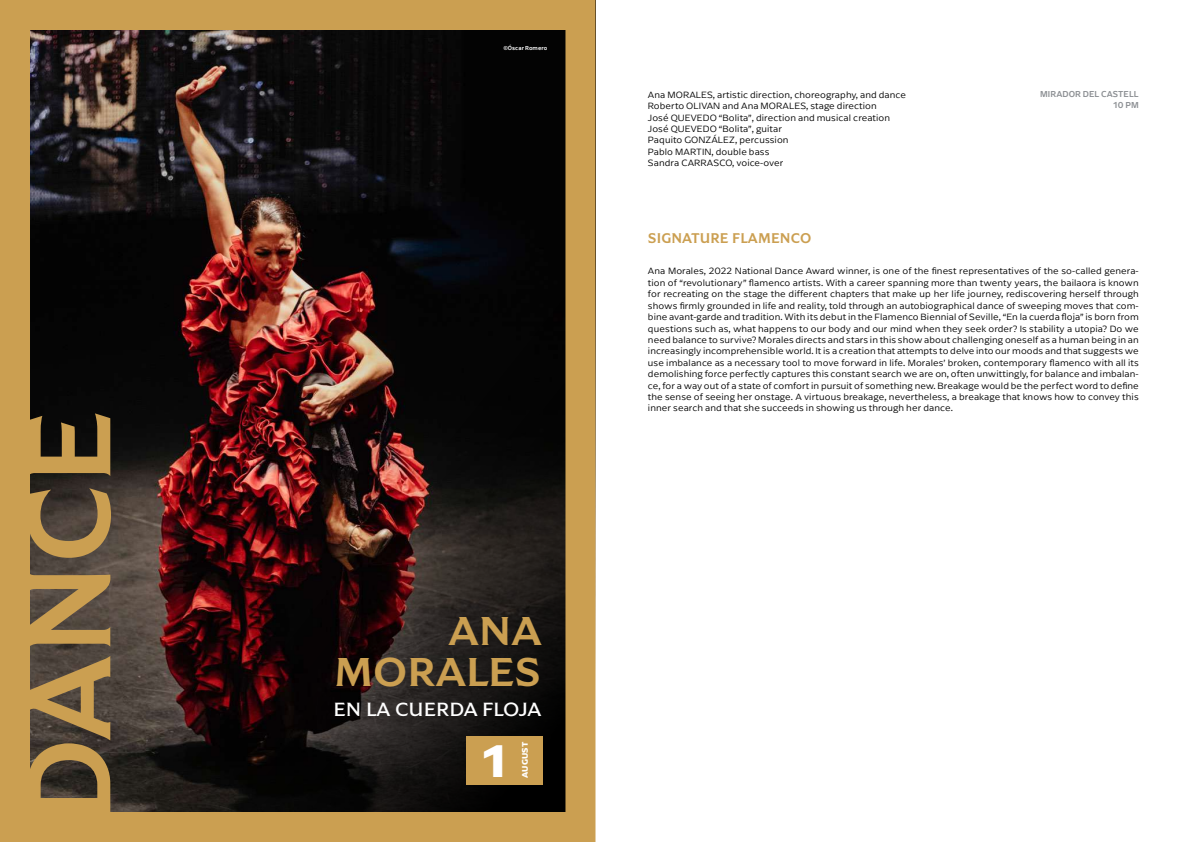
<style>
.page{position:relative;width:1191px;height:842px;background:#fff}
.page>*{position:absolute;margin:0;border:0;box-sizing:border-box;transform-origin:0 0}
.t1{font:700 118px "Perelada";letter-spacing:.01em;color:#cb9f51;scale:.94 1}
.t2{font:700 47.2px "Arpona Sans";color:#fff}
.t3{font:700 40px/41px "Perelada";color:#cb9f51;text-align:right}
.t4{font:600 19px "Perelada";color:#fff}
.t5{font:700 14px "Perelada";letter-spacing:.01em;color:#cb9f51;scale:.94 1}
.t6{font:300 9.5px/11.4px "Arpona Sans";letter-spacing:.01em;color:#000;text-align:justify}
.t7{font:500 9px "Arpona Sans";letter-spacing:.01em;color:#8d9094;scale:.94 1}
.t8{font:700 8.5px "Arpona Sans";letter-spacing:.01em;color:#fff}
.t9{font:500 6px "Arpona Sans";letter-spacing:.01em;color:#fff;scale:.94 1}
</style>
<div class="page">
<img style="left:31px;top:31px;width:533px;height:780px">
<div style="left:0;top:0;width:595px;height:842px;border:30px solid #cb9f51"></div>
<div style="left:466px;top:737px;width:77px;height:48px;background:#cb9f51"></div>
<h1 class="t1" style="left:-5px;top:825px;width:443px;rotate:-90deg">DANCE</h1>
<p class="t9" style="left:503px;top:44px;width:48px">©Óscar Romero</p>
<h3 class="t3" style="left:334px;top:610px;width:209px">ANA<br>MORALES</h3>
<h3 class="t4" style="left:333px;top:697px;width:209px">EN LA CUERDA FLOJA</h3>
<h2 class="t2" style="left:482px;top:730px;width:26px">1</h2>
<p class="t8" style="left:519px;top:778px;width:37px;rotate:-90deg">AUGUST</p>
<p class="t6" style="left:648px;top:89px;width:259px;text-align:left">Ana MORALES, artistic direction, choreography, and dance Roberto OLIVAN and Ana MORALES, stage direction<br>José QUEVEDO “Bolita”, direction and musical creation José QUEVEDO “Bolita”, guitar<br>Paquito GONZÁLEZ, percussion<br>Pablo MARTIN, double bass<br>Sandra CARRASCO, voice-over</p>
<p class="t7" style="left:1040px;top:88px;width:106px">MIRADOR DEL CASTELL</p>
<p class="t7" style="left:1113px;top:99px;width:28px">10 PM</p>
<h3 class="t5" style="left:648px;top:230px;width:175px">SIGNATURE FLAMENCO</h3>
<p class="t6" style="left:648px;top:266px;width:492px">Ana Morales, 2022 National Dance Award winner, is one of the finest representatives of the so-called genera&shy;tion of “revolutionary” flamenco artists. With a career spanning more than twenty years, the bailaora is known for recreating on the stage the different chapters that make up her life journey, rediscovering herself through shows firmly grounded in life and reality, told through an autobiographical dance of sweeping moves that com&shy;bine avant-garde and tradition. With its debut in the Flamenco Biennial of Seville, “En la cuerda floja” is born from questions such as, what happens to our body and our mind when they seek order? Is stability a utopia? Do we need balance to survive? Morales directs and stars in this show about challenging oneself as a human being in an increasingly incomprehensible world. It is a creation that attempts to delve into our moods and that suggests we use imbalance as a necessary tool to move forward in life. Morales’ broken, contemporary flamenco with all its demolishing force perfectly captures this constant search we are on, often unwittingly, for balance and imbalan&shy;ce, for a way out of a state of comfort in pursuit of something new. Breakage would be the perfect word to define the sense of seeing her onstage. A virtuous breakage, nevertheless, a breakage that knows how to convey this inner search and that she succeeds in showing us through her dance.</p>
</div>
